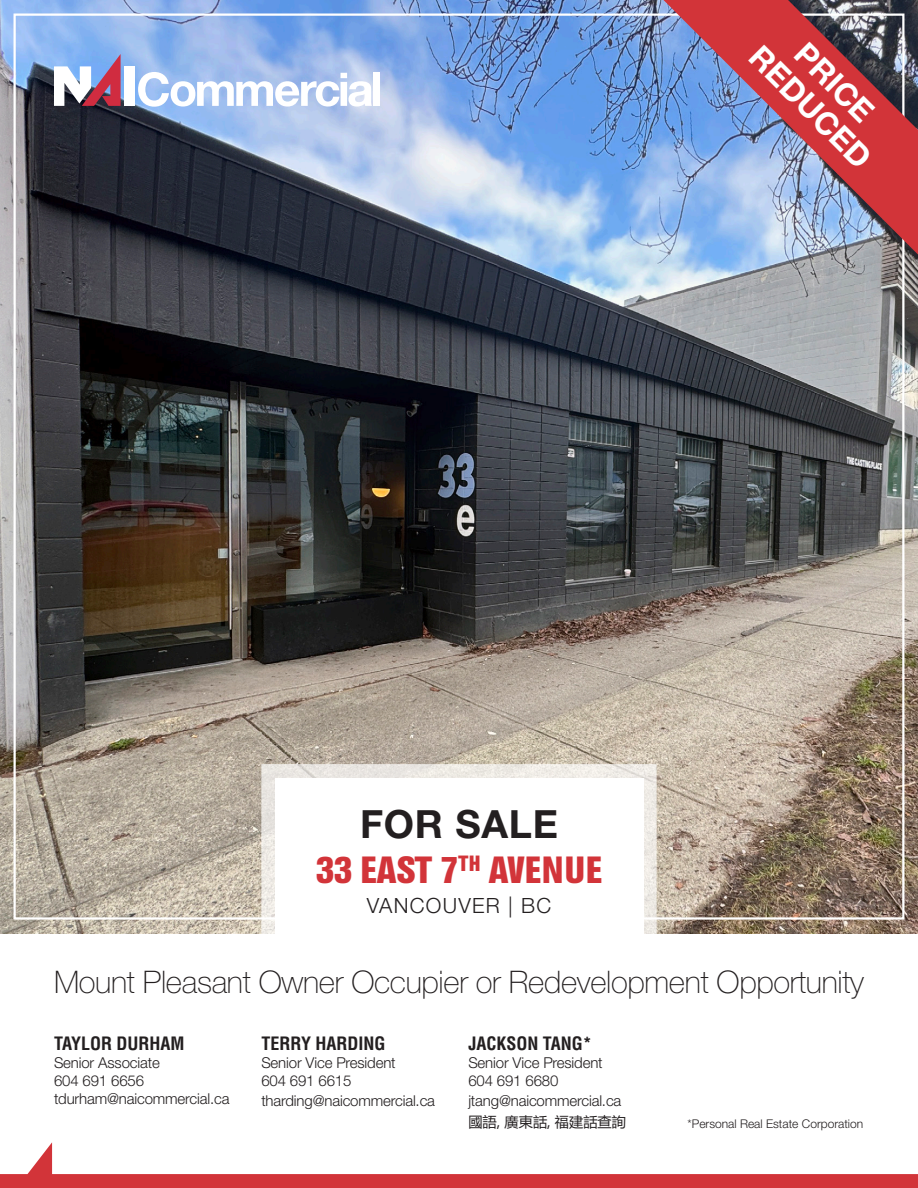
<style>
.page{position:relative;width:918px;height:1188px;background:#fff}
.page>*{position:absolute;margin:0;border:0;box-sizing:border-box;transform-origin:0 0}
.For_Sale_Lease_Heading{font:700 39px "Helvetica Neue LT Std";letter-spacing:.02em;color:#231f20}
.new_header{font:700 37.5px "Helvetica Con BQ";color:#d23439}
.Helvetica_12pt_Medium{font:700 31.5px "Helvetica Neue LT Std";color:#fff}
.Helvetica_12pt_Medium-2{font:100 31.2px "Helvetica Neue LT Std";letter-spacing:-.01em;color:#231f20}
.t1{font:300 21px "Helvetica Neue LT Std";letter-spacing:.06em;color:#231f20}
.Centennial_12pt_Blue{font:700 condensed 18px "Helvetica";color:#231f20}
.Centennial_12pt_Blue-2{font:300 15px/18px "Helvetica Neue LT Std";letter-spacing:-.01em;color:#231f20}
.t2{font:14.25px "Microsoft Ya Hei";color:#231f20}
.Centennial_12pt_Blue-3{font:300 12px "Helvetica Neue LT Std";color:#231f20}
</style>
<div class="page">
<img style="left:0;top:0;width:918px;height:933px">
<svg style="left:0;top:1142px;width:918px;height:46px"></svg>
<img style="left:12px;top:12px;width:894px;height:909px">
<div style="left:124px;top:66px;width:11px;height:40px;background:#fff"></div>
<svg style="left:54px;top:54px;width:67px;height:52px"></svg>
<svg style="left:138px;top:72px;width:234px;height:35px"></svg>
<div style="left:374px;top:73px;width:6px;height:33px;background:#fff"></div>
<div style="left:275px;top:778px;width:368px;height:180px;background:#fff"></div>
<div style="left:261px;top:764px;width:396px;height:208px;border:27px solid #fff"></div>
<img style="left:664px;top:0;width:254px;height:254px">
<p class="Helvetica_12pt_Medium" style="left:814px;top:35px;width:98px;rotate:45deg">PRICE</p>
<p class="Helvetica_12pt_Medium" style="left:769px;top:37px;width:158px;rotate:45deg">REDUCED</p>
<p class="For_Sale_Lease_Heading" style="left:360px;top:800px;width:200px">FOR SALE</p>
<p class="new_header" style="left:316px;top:850px;width:288px">33 EAST 7<sup>TH</sup> AVENUE</p>
<p class="t1" style="left:367px;top:892px;width:186px">VANCOUVER | BC</p>
<p class="Helvetica_12pt_Medium-2" style="left:54px;top:965px;width:812px">Mount Pleasant Owner Occupier or Redevelopment Opportunity</p>
<p class="Centennial_12pt_Blue" style="left:54px;top:1033px;width:132px">TAYLOR DURHAM</p>
<p class="Centennial_12pt_Blue-2" style="left:54px;top:1054px;width:177px">Senior Associate<br>604 691 6656 tdurham@naicommercial.ca</p>
<p class="Centennial_12pt_Blue" style="left:261px;top:1033px;width:126px">TERRY HARDING</p>
<p class="Centennial_12pt_Blue-2" style="left:261px;top:1054px;width:136px">Senior Vice President<br>604 691 6615</p>
<p class="Centennial_12pt_Blue-2" style="left:261px;top:1092px;width:175px">tharding@naicommercial.ca</p>
<p class="Centennial_12pt_Blue" style="left:468px;top:1033px;width:125px">JACKSON TANG*</p>
<p class="Centennial_12pt_Blue-2" style="left:468px;top:1054px;width:136px">Senior Vice President<br>604 691 6680</p>
<p class="Centennial_12pt_Blue-2" style="left:468px;top:1092px;width:155px">jtang@naicommercial.ca</p>
<p class="t2" style="left:468px;top:1112px;width:159px">國語, 廣東話, 福建話查詢</p>
<p class="Centennial_12pt_Blue-3" style="left:688px;top:1116px;width:177px">*Personal Real Estate Corporation</p>
</div>
